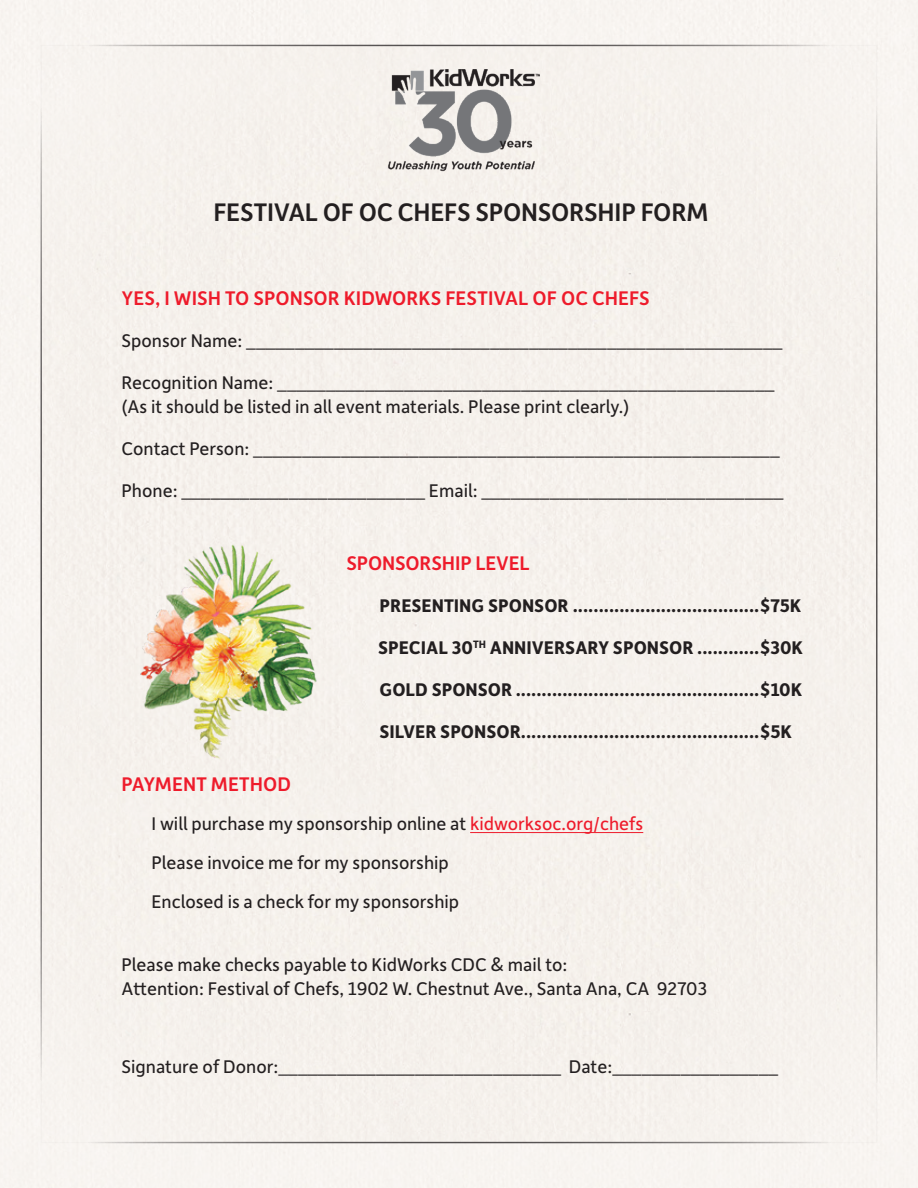
<style>
.page{position:relative;width:918px;height:1188px;background:#f8f4f1}
.page>*{position:absolute;margin:0;border:0;box-sizing:border-box;transform-origin:0 0}
.t1{font:500 27px "Depot New";letter-spacing:-.01em;color:#231f20}
.t2{font:500 21px "Depot New";color:#ee1b2b}
.t3{font:19.5px/42px "Depot New";color:#231f20}
.t4{font:700 19.5px/42px "Depot New";color:#231f20;text-align:justify}
.s1{color:#ee1b2b}
</style>
<div class="page">
<div style="left:42px;top:47px;width:833px;height:1094px;background:#f5f1ec"></div>
<hr style="left:470px;top:832px;width:173px;height:1px;background:#ee1b2b">
<img style="left:108px;top:537px;width:229px;height:230px">
<img style="left:388px;top:69px;width:152px;height:108px">
<h1 class="t1" style="left:213px;top:194px;width:497px">FESTIVAL OF OC CHEFS SPONSORSHIP FORM</h1>
<p class="t2" style="left:122px;top:284px;width:530px">YES, I WISH TO SPONSOR KIDWORKS FESTIVAL OF OC CHEFS</p>
<p class="t3" style="left:122px;top:319px;width:663px">Sponsor Name: _______________________________________________________<br>Recognition Name: ___________________________________________________</p>
<p class="t3" style="left:122px;top:385px;width:664px">(As it should be listed in all event materials. Please print clearly.)<br>Contact Person: ______________________________________________________<br>Phone: _________________________ Email: _______________________________</p>
<p class="t2" style="left:346px;top:550px;width:185px">SPONSORSHIP LEVEL</p>
<p class="t4" style="left:378px;top:584px;width:427px">PRESENTING SPONSOR ....................................$75K SPECIAL 30<sup>TH</sup> ANNIVERSARY SPONSOR ............$30K GOLD SPONSOR ...............................................$10K SILVER SPONSOR..............................................$5K</p>
<p class="t2" style="left:122px;top:770px;width:171px">PAYMENT METHOD</p>
<p class="t3" style="left:152px;top:803px;width:493px;line-height:39px">I will purchase my sponsorship online at <span class="s1">kidworksoc.org/chefs<br></span>Please invoice me for my sponsorship<br>Enclosed is a check for my sponsorship</p>
<p class="t3" style="left:122px;top:952px;width:587px;line-height:24px">Please make checks payable to KidWorks CDC &amp; mail to:<br>Attention: Festival of Chefs, 1902 W. Chestnut Ave., Santa Ana, CA 92703</p>
<p class="t3" style="left:122px;top:1045px;width:658px">Signature of Donor:_____________________________ Date:_________________</p>
</div>
